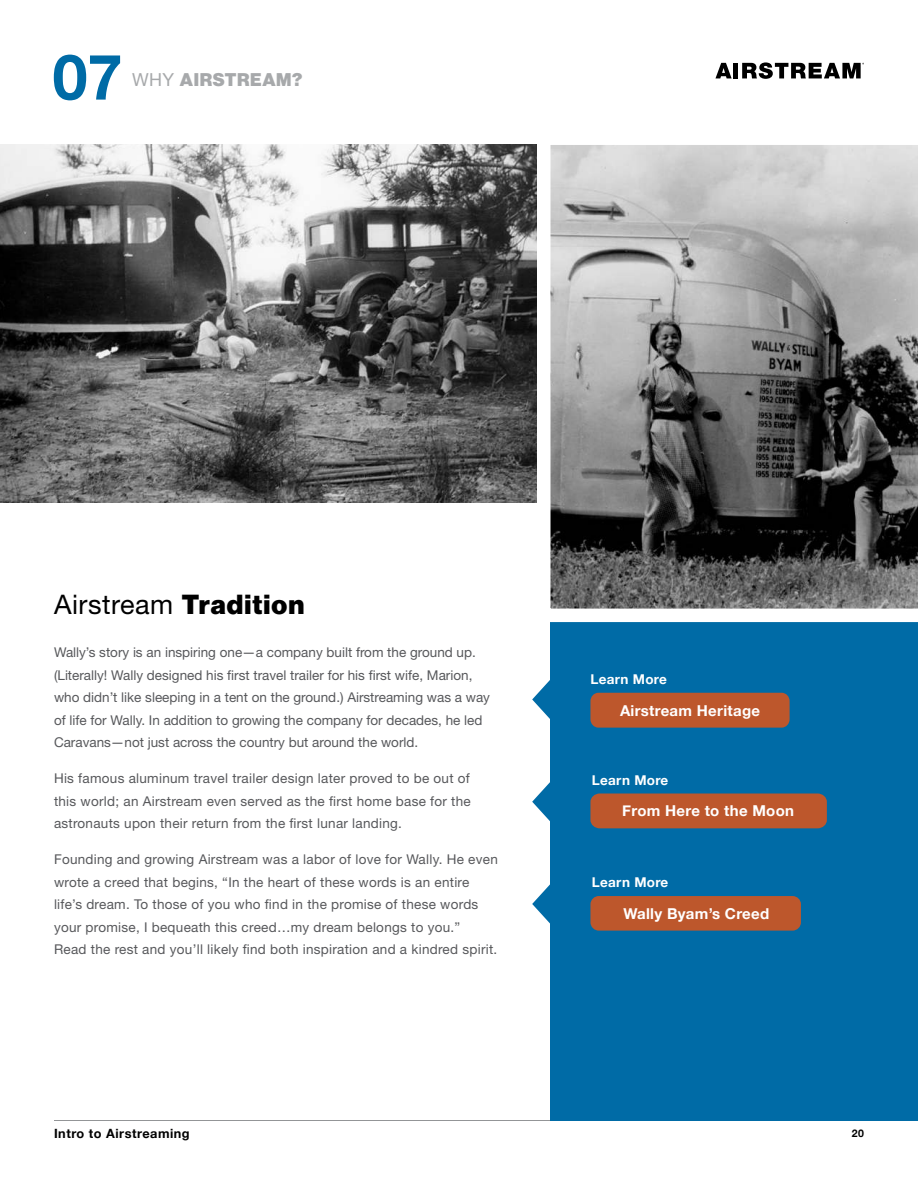
<style>
.page{position:relative;width:918px;height:1188px;background:#fff}
.page>*{position:absolute;margin:0;border:0;box-sizing:border-box;transform-origin:0 0}
.t1{font:700 63px "Helvetica Neue";color:#006ba6}
.t2{font:27px "Helvetica Neue";letter-spacing:.02em;color:#000}
.t3{font:18px "N Haas Grotesk DS Pro 95 Blk";letter-spacing:.035em;color:#a7a9ab}
.t4{font:700 15px "Helvetica Neue";letter-spacing:.02em;color:#fff}
.t5{font:13.5px/22.5px "Helvetica Neue";color:#57585b}
.t6{font:13.5px/22.5px "Helvetica Neue";letter-spacing:.02em;color:#57585b}
.t7{font:700 13.5px "Helvetica Neue";letter-spacing:.02em;color:#fff}
.t8{font:700 12.75px "Helvetica Neue";letter-spacing:.04em;color:#000}
.t9{font:700 10.5px "Helvetica Neue";color:#000}
.s1{font-family:"Helvetica Neue"}
.s2{font-family:"N Haas Grotesk DS Pro 95 Blk"}
</style>
<div class="page">
<img style="left:0;top:145px;width:530px;height:357px">
<hr style="left:54px;top:1120px;width:810px;height:1px;background:#939597">
<svg style="left:715px;top:63px;width:17px;height:15px"></svg>
<hr style="left:734px;top:63px;width:4px;height:15px;background:#000">
<svg style="left:742px;top:62px;width:122px;height:17px"></svg>
<div style="left:551px;top:616px;width:367px;height:505px;background:#006ba6"></div>
<svg style="left:530px;top:144px;width:388px;height:485px;background:#848686"></svg>
<div style="left:590px;top:693px;width:200px;height:35px;background:#bd572c;border-radius:8px"></div>
<div style="left:590px;top:793px;width:237px;height:35px;background:#bd572c;border-radius:9px"></div>
<div style="left:590px;top:896px;width:211px;height:35px;background:#bd572c;border-radius:8px"></div>
<svg style="left:532px;top:671px;width:19px;height:57px"></svg>
<svg style="left:532px;top:774px;width:19px;height:56px"></svg>
<svg style="left:532px;top:876px;width:19px;height:56px"></svg>
<h1 class="t1" style="left:52px;top:54px;width:72px">07</h1>
<h3 class="t3" style="left:132px;top:73px;width:172px"><span class="s1">WHY</span> AIRSTREAM?</h3>
<h2 class="t2" style="left:54px;top:595px;width:252px">Airstream <span class="s2">Tradition</span></h2>
<p class="t5" style="left:54px;top:642px;width:438px">Wally’s story is an inspiring one—a company built from the ground up. (Literally! Wally designed his first travel trailer for his first wife, Marion, who didn’t like sleeping in a tent on the ground.) Airstreaming was a way of life for Wally. In addition to growing the company for decades, he led Caravans—not just across the country but around the world.</p>
<p class="t5" style="left:54px;top:768px;width:418px;text-align:justify">His famous aluminum travel trailer design later proved to be out of this world; an Airstream even served as the first home base for the astronauts upon their return from the first lunar landing.</p>
<p class="t6" style="left:54px;top:849px;width:445px">Founding and growing Airstream was a labor of love for Wally. He even wrote a creed that begins, “In the heart of these words is an entire life’s dream. To those of you who find in the promise of these words your promise, I bequeath this creed…my dream belongs to you.”<br>Read the rest and you’ll likely find both inspiration and a kindred spirit.</p>
<p class="t8" style="left:54px;top:1128px;width:137px">Intro to Airstreaming</p>
<p class="t7" style="left:590px;top:674px;width:78px">Learn More</p>
<p class="t4" style="left:620px;top:705px;width:142px">Airstream Heritage</p>
<p class="t7" style="left:592px;top:775px;width:78px">Learn More</p>
<p class="t4" style="left:622px;top:805px;width:173px">From Here to the Moon</p>
<p class="t7" style="left:592px;top:877px;width:78px">Learn More</p>
<p class="t4" style="left:623px;top:908px;width:147px">Wally Byam’s Creed</p>
<p class="t9" style="left:852px;top:1129px;width:14px">20</p>
</div>
